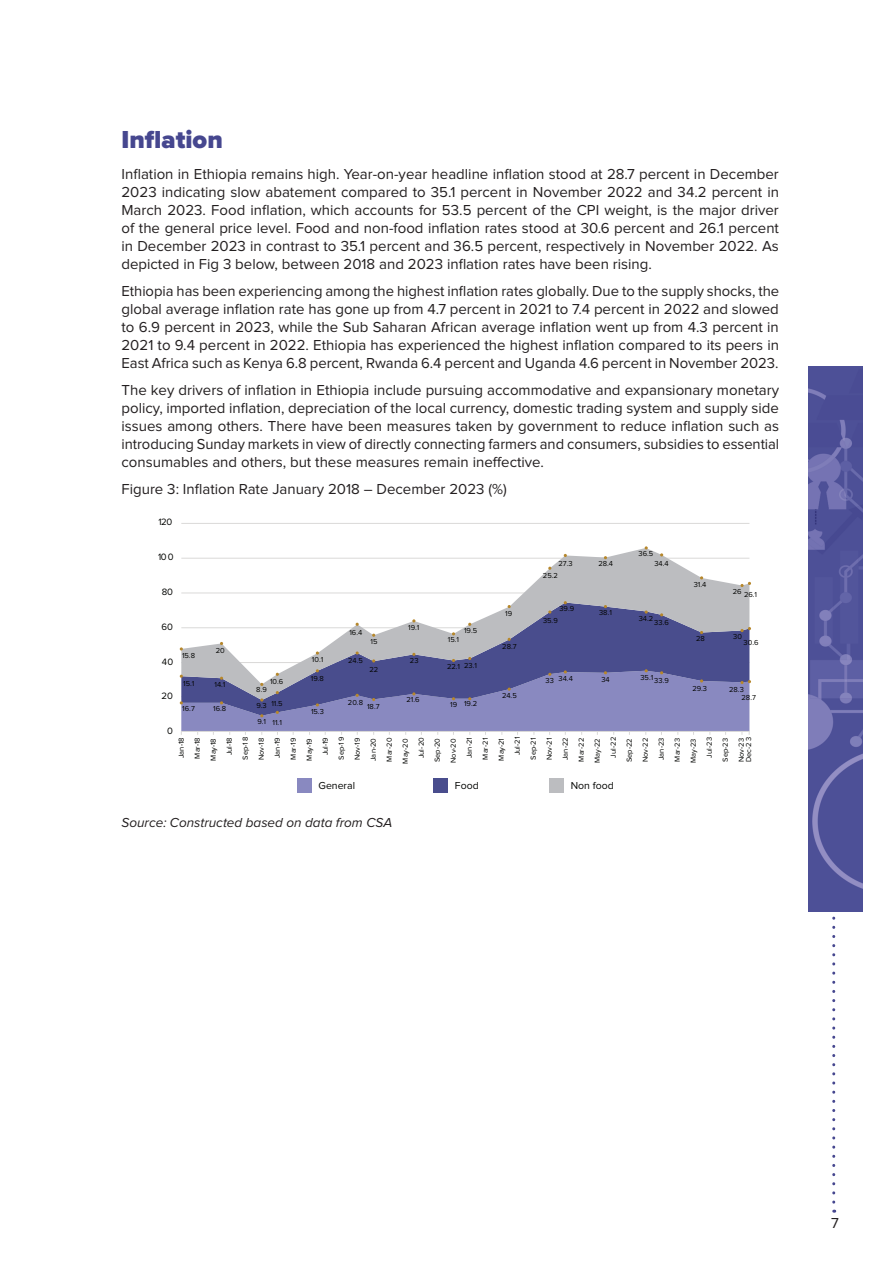
<style>
.page{position:relative;width:893px;height:1263px;background:#fff}
.page>*{position:absolute;margin:0;border:0;box-sizing:border-box;transform-origin:0 0}
._1_1_Sub_header{font:900 25.5px "Proxima Nova";color:#46478f}
.Body_indent{font:15px/18px "Proxima Nova";color:#231f20;text-align:justify}
.t1{font:italic 13.5px "Proxima Nova";color:#231f20}
.t2{font:10.5px "Proxima Nova";color:#040503}
.t3{font:9.6px "Proxima Nova";letter-spacing:-.015em;color:#040503}
.t4{font:7.5px/16px "Proxima Nova";color:#040503}
</style>
<div class="page">
<svg style="left:832px;top:916px;width:3px;height:286px"></svg>
<img style="left:808px;top:366px;width:55px;height:546px">
<hr style="left:181px;top:523px;width:568px;height:1px;background:#dad9d8">
<svg style="left:181px;top:548px;width:568px;height:121px"></svg>
<svg style="left:316px;top:651px;width:3px;height:4px"></svg>
<svg style="left:356px;top:651px;width:3px;height:4px"></svg>
<svg style="left:548px;top:610px;width:3px;height:4px"></svg>
<svg style="left:645px;top:610px;width:3px;height:4px"></svg>
<svg style="left:740px;top:582px;width:11px;height:5px"></svg>
<svg style="left:740px;top:627px;width:11px;height:5px"></svg>
<svg style="left:180px;top:669px;width:571px;height:66px;background:#8283b5"></svg>
<div style="left:297px;top:778px;width:15px;height:15px;background:#8989c0"></div>
<div style="left:433px;top:778px;width:15px;height:15px;background:#494d8d"></div>
<div style="left:549px;top:778px;width:15px;height:15px;background:#bcbdc0"></div>
<p class="_1_1_Sub_header" style="left:122px;top:124px;width:103px">Inflation</p>
<p class="Body_indent" style="left:122px;top:166px;width:659px">Inflation in Ethiopia remains high. Year-on-year headline inflation stood at 28.7 percent in December 2023 indicating slow abatement compared to 35.1 percent in November 2022 and 34.2 percent in March 2023. Food inflation, which accounts for 53.5 percent of the CPI weight, is the major driver of the general price level. Food and non-food inflation rates stood at 30.6 percent and 26.1 percent in December 2023 in contrast to 35.1 percent and 36.5 percent, respectively in November 2022. As depicted in Fig 3 below, between 2018 and 2023 inflation rates have been rising.</p>
<p class="Body_indent" style="left:122px;top:283px;width:659px">Ethiopia has been experiencing among the highest inflation rates globally. Due to the supply shocks, the global average inflation rate has gone up from 4.7 percent in 2021 to 7.4 percent in 2022 and slowed to 6.9 percent in 2023, while the Sub Saharan African average inflation went up from 4.3 percent in 2021 to 9.4 percent in 2022. Ethiopia has experienced the highest inflation compared to its peers in East Africa such as Kenya 6.8 percent, Rwanda 6.4 percent and Uganda 4.6 percent in November 2023.</p>
<p class="Body_indent" style="left:122px;top:382px;width:659px">The key drivers of inflation in Ethiopia include pursuing accommodative and expansionary monetary policy, imported inflation, depreciation of the local currency, domestic trading system and supply side issues among others. There have been measures taken by government to reduce inflation such as introducing Sunday markets in view of directly connecting farmers and consumers, subsidies to essential consumables and others, but these measures remain ineffective.</p>
<p class="Body_indent" style="left:122px;top:481px;width:387px">Figure 3: Inflation Rate January 2018 – December 2023 (%)</p>
<p class="t3" style="left:158px;top:517px;width:16px">120</p>
<p class="t3" style="left:158px;top:552px;width:17px">100</p>
<p class="t4" style="left:558px;top:555px;width:16px">27.3</p>
<p class="t4" style="left:598px;top:555px;width:16px">28.4</p>
<p class="t4" style="left:639px;top:546px;width:16px">36.5</p>
<p class="t4" style="left:654px;top:556px;width:16px">34.4</p>
<p class="t4" style="left:543px;top:568px;width:16px">25.2</p>
<p class="t3" style="left:162px;top:586px;width:13px">80</p>
<p class="t4" style="left:694px;top:577px;width:14px">31.4</p>
<p class="t4" style="left:733px;top:586px;width:26px">26 26.1</p>
<p class="t3" style="left:162px;top:621px;width:13px">60</p>
<p class="t3" style="left:162px;top:656px;width:13px">40</p>
<p class="t4" style="left:182px;top:648px;width:15px">15.8</p>
<p class="t4" style="left:216px;top:643px;width:10px">20</p>
<p class="t4" style="left:312px;top:652px;width:13px">10.1</p>
<p class="t4" style="left:349px;top:625px;width:14px">16.4</p>
<p class="t4" style="left:348px;top:652px;width:16px">24.5</p>
<p class="t4" style="left:371px;top:634px;width:8px">15</p>
<p class="t4" style="left:369px;top:661px;width:10px">22</p>
<p class="t4" style="left:408px;top:620px;width:13px">19.1</p>
<p class="t4" style="left:410px;top:652px;width:10px">23</p>
<p class="t4" style="left:464px;top:622px;width:15px">19.5</p>
<p class="t4" style="left:448px;top:632px;width:13px">15.1</p>
<p class="t4" style="left:447px;top:658px;width:32px">22.1 23.1</p>
<p class="t4" style="left:505px;top:605px;width:8px">19</p>
<p class="t4" style="left:502px;top:639px;width:16px">28.7</p>
<p class="t4" style="left:559px;top:601px;width:16px">39.9</p>
<p class="t4" style="left:543px;top:612px;width:16px">35.9</p>
<p class="t4" style="left:599px;top:604px;width:14px">38.1</p>
<p class="t4" style="left:639px;top:610px;width:16px">34.2</p>
<p class="t4" style="left:654px;top:614px;width:16px">33.6</p>
<p class="t4" style="left:696px;top:631px;width:10px">28</p>
<p class="t4" style="left:733px;top:628px;width:10px">30</p>
<p class="t4" style="left:744px;top:635px;width:16px">30.6</p>
<p class="t3" style="left:162px;top:691px;width:13px">20</p>
<p class="t4" style="left:183px;top:675px;width:13px">15.1</p>
<p class="t4" style="left:214px;top:676px;width:13px">14.1</p>
<p class="t4" style="left:182px;top:700px;width:14px">16.7</p>
<p class="t4" style="left:213px;top:700px;width:15px">16.8</p>
<p class="t4" style="left:270px;top:674px;width:15px">10.6</p>
<p class="t4" style="left:256px;top:682px;width:12px">8.9</p>
<p class="t4" style="left:256px;top:695px;width:28px">9.3 11.5</p>
<p class="t4" style="left:311px;top:670px;width:15px">19.8</p>
<p class="t4" style="left:311px;top:704px;width:14px">15.3</p>
<p class="t4" style="left:348px;top:695px;width:17px">20.8</p>
<p class="t4" style="left:367px;top:699px;width:14px">18.7</p>
<p class="t4" style="left:406px;top:691px;width:15px">21.6</p>
<p class="t4" style="left:450px;top:696px;width:28px">19 19.2</p>
<p class="t4" style="left:502px;top:688px;width:16px">24.5</p>
<p class="t4" style="left:546px;top:671px;width:29px">33 34.4</p>
<p class="t4" style="left:601px;top:672px;width:10px">34</p>
<p class="t4" style="left:640px;top:671px;width:30px">35.133.9</p>
<p class="t4" style="left:692px;top:681px;width:16px">29.3</p>
<p class="t4" style="left:742px;top:685px;width:16px;line-height:8.2px;text-indent:-12px">28.3<br>28.7</p>
<p class="t4" style="left:257px;top:714px;width:26px">9.1 11.1</p>
<p class="t3" style="left:167px;top:726px;width:7px">0</p>
<p class="t4" style="left:173px;top:764px;width:28px;text-align:right;rotate:-90deg">Jan-18<br>Mar-18<br>May-18<br>Jul-18<br>Sep-18<br>Nov-18<br>Jan-19<br>Mar-19<br>May-19<br>Jul-19<br>Sep-19<br>Nov-19<br>Jan-20<br>Mar-20<br>May-20<br>Jul-20<br>Sep-20<br>Nov-20<br>Jan-21<br>Mar-21<br>May-21<br>Jul-21<br>Sep-21<br>Nov-21<br>Jan-22<br>Mar-22<br>May-22<br>Jul-22<br>Sep-22<br>Nov-22<br>Jan-23<br>Mar-23<br>May-23<br>Jul-23<br>Sep-23<br>Nov-23</p>
<p class="t4" style="left:741px;top:762px;width:27px;rotate:-90deg">Dec-23</p>
<p class="t2" style="left:319px;top:780px;width:38px">General</p>
<p class="t2" style="left:455px;top:780px;width:25px">Food</p>
<p class="t2" style="left:571px;top:780px;width:44px">Non food</p>
<p class="t1" style="left:122px;top:816px;width:272px">Source: Constructed based on data from CSA</p>
<p class="Body_indent" style="left:831px;top:1214px;width:9px">7</p>
</div>
